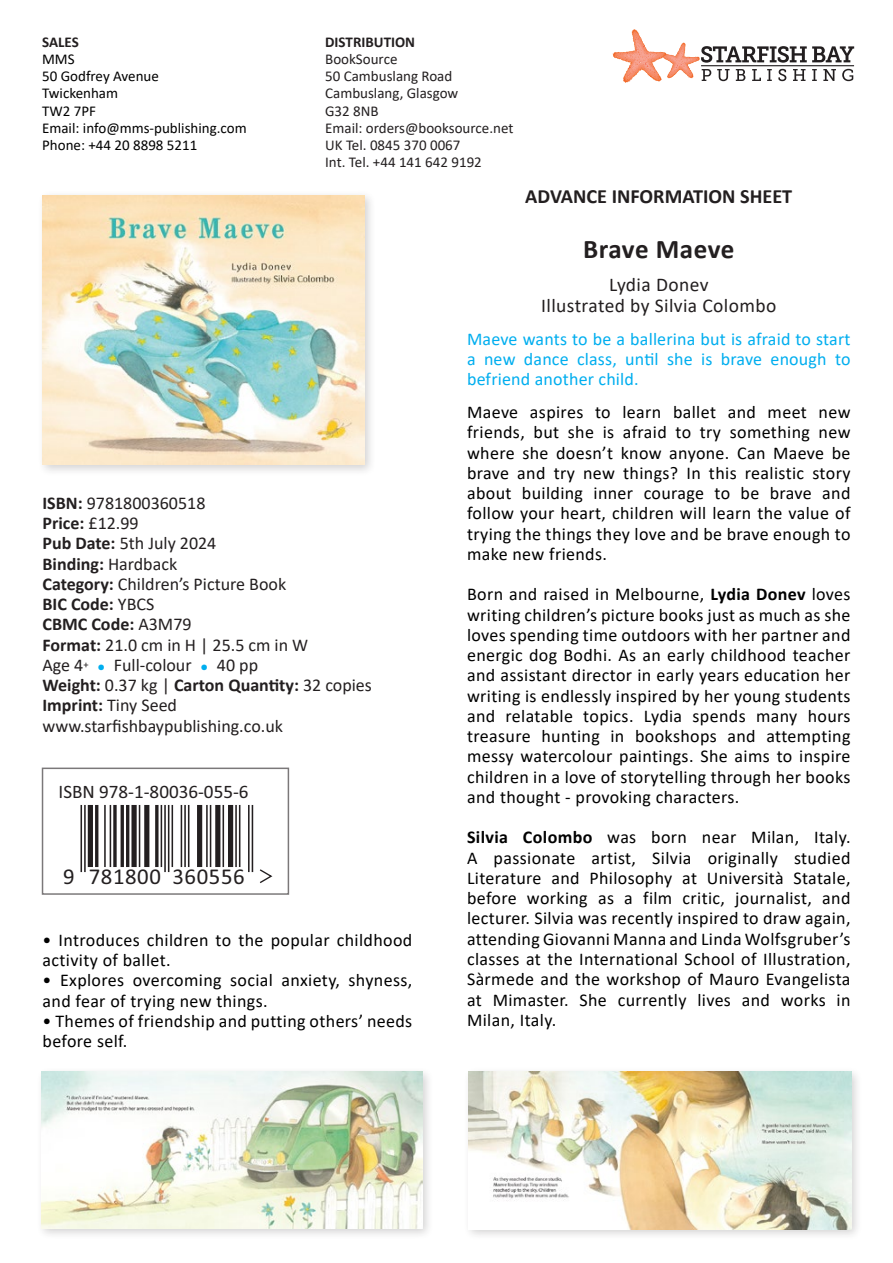
<style>
.page{position:relative;width:893px;height:1263px;background:#fff}
.page>*{position:absolute;margin:0;border:0;box-sizing:border-box;transform-origin:0 0}
.Main_Book_Heading{font:700 27px "Calibri";letter-spacing:.015em;color:#231f20}
.t1{font:22.8px "Calibri";letter-spacing:.025em;color:#231f20}
.Main_Book_Heading-2{font:700 20.25px "Calibri";color:#231f20}
.Author{font:19.5px "Calibri";letter-spacing:.02em;color:#231f20}
.t2{font:19.05px "Calibri";color:#231f20}
.Main_Book_Text{font:18px/20.2px "Calibri";letter-spacing:.02em;color:#000;text-align:justify}
.Details{font:18px "Calibri";color:#231f20}
.Details-2{font:700 18px "Calibri";color:#231f20}
.t3{font:18px/20.2px "Calibri";letter-spacing:.01em;color:#00aeef;text-align:justify}
.t4{font:15px/17.2px "Calibri";color:#231f20}
.t5{font:15px/17.2px "Calibri";color:#000}
.t6{font:700 15px "Calibri";color:#231f20}
.s1{font-weight:700}
.s2{font-weight:400}
.s3{color:#00aeef}
</style>
<div class="page">
<svg style="left:613px;top:29px;width:241px;height:54px"></svg>
<div style="left:36px;top:1066px;width:398px;height:174px;background:#231f20;opacity:.2"></div>
<img style="left:42px;top:1072px;width:380px;height:156px">
<div style="left:463px;top:1066px;width:400px;height:175px;background:#231f20;opacity:.2"></div>
<img style="left:469px;top:1072px;width:382px;height:157px">
<div style="left:37px;top:189px;width:340px;height:288px;background:#231f20;opacity:.2"></div>
<img style="left:43px;top:195px;width:322px;height:270px">
<svg style="left:80px;top:805px;width:192px;height:79px"></svg>
<p class="t6" style="left:42px;top:31px;width:38px">SALES</p>
<p class="t5" style="left:42px;top:50px;width:206px">MMS<br>50 Godfrey Avenue<br>Twickenham<br>TW2 7PF<br>Email: info@mms-publishing.com<br>Phone: +44 20 8898 5211</p>
<p class="t6" style="left:325px;top:31px;width:91px">DISTRIBUTION</p>
<p class="t4" style="left:325px;top:50px;width:190px">BookSource<br>50 Cambuslang Road<br>Cambuslang, Glasgow<br>G32 8NB<br>Email: orders@booksource.net<br>UK Tel. 0845 370 0067<br>Int. Tel. +44 141 642 9192</p>
<p class="Main_Book_Heading-2" style="left:525px;top:182px;width:268px">ADVANCE INFORMATION SHEET</p>
<p class="Details" style="left:43px;top:490px;width:164px"><span class="s1">ISBN:</span> 9781800360518</p>
<p class="Details-2" style="left:43px;top:510px;width:98px">Price: <span class="s2">£12.99</span></p>
<p class="Details" style="left:43px;top:531px;width:175px"><span class="s1">Pub Date:</span> 5th July 2024</p>
<p class="Details-2" style="left:43px;top:551px;width:136px">Binding: <span class="s2">Hardback</span></p>
<p class="Details" style="left:43px;top:571px;width:245px"><span class="s1">Category:</span> Children’s Picture Book</p>
<p class="Details-2" style="left:43px;top:591px;width:113px">BIC Code: <span class="s2">YBCS</span></p>
<p class="Details-2" style="left:43px;top:612px;width:151px">CBMC Code: <span class="s2">A3M79</span></p>
<p class="Details" style="left:43px;top:632px;width:267px"><span class="s1">Format:</span> 21.0 cm in H | 25.5 cm in W</p>
<p class="Details" style="left:43px;top:652px;width:217px">Age 4<sup>+</sup> <span class="s3">•</span> Full-colour <span class="s3">•</span> 40 pp</p>
<p class="Details-2" style="left:43px;top:672px;width:331px">Weight: <span class="s2">0.37 kg |</span> Carton Quantity: <span class="s2">32 copies</span></p>
<p class="Details-2" style="left:43px;top:693px;width:136px">Imprint: <span class="s2">Tiny Seed</span></p>
<p class="Details" style="left:43px;top:713px;width:242px">www.starfishbaypublishing.co.uk</p>
<p class="t2" style="left:59px;top:779px;width:192px">ISBN 978-1-80036-055-6</p>
<p class="t1" style="left:63px;top:861px;width:183px">9 781800 360556</p>
<p class="Main_Book_Text" style="left:43px;top:929px;width:371px">• Introduces children to the popular childhood activity of ballet.</p>
<p class="Main_Book_Text" style="left:43px;top:970px;width:371px">• Explores overcoming social anxiety, shyness, and fear of trying new things.</p>
<p class="Main_Book_Text" style="left:43px;top:1010px;width:371px">• Themes of friendship and putting others’ needs before self.</p>
<p class="Main_Book_Heading" style="left:583px;top:230px;width:153px">Brave Maeve</p>
<p class="Author" style="left:609px;top:271px;width:101px">Lydia Donev</p>
<p class="Author" style="left:541px;top:292px;width:236px">Illustrated by Silvia Colombo</p>
<p class="t3" style="left:467px;top:328px;width:385px">Maeve wants to be a ballerina but is afraid to start a new dance class, until she is brave enough to befriend another child.</p>
<p class="Main_Book_Text" style="left:467px;top:402px;width:385px">Maeve aspires to learn ballet and meet new friends, but she is afraid to try something new where she doesn’t know anyone. Can Maeve be brave and try new things? In this realistic story about building inner courage to be brave and follow your heart, children will learn the value of trying the things they love and be brave enough to make new friends.</p>
<p class="Main_Book_Text" style="left:467px;top:584px;width:385px">Born and raised in Melbourne, <span class="s1">Lydia Donev</span> loves writing children’s picture books just as much as she loves spending time outdoors with her partner and energic dog Bodhi. As an early childhood teacher and assistant director in early years education her writing is endlessly inspired by her young students and relatable topics. Lydia spends many hours treasure hunting in bookshops and attempting messy watercolour paintings. She aims to inspire children in a love of storytelling through her books and thought - provoking characters.</p>
<p class="Main_Book_Text" style="left:467px;top:827px;width:385px"><span class="s1">Silvia Colombo</span> was born near Milan, Italy.<br>A passionate artist, Silvia originally studied Literature and Philosophy at Università Statale, before working as a film critic, journalist, and lecturer. Silvia was recently inspired to draw again, attending Giovanni Manna and Linda Wolfsgruber’s classes at the International School of Illustration, Sàrmede and the workshop of Mauro Evangelista at Mimaster. She currently lives and works in Milan, Italy.</p>
</div>
